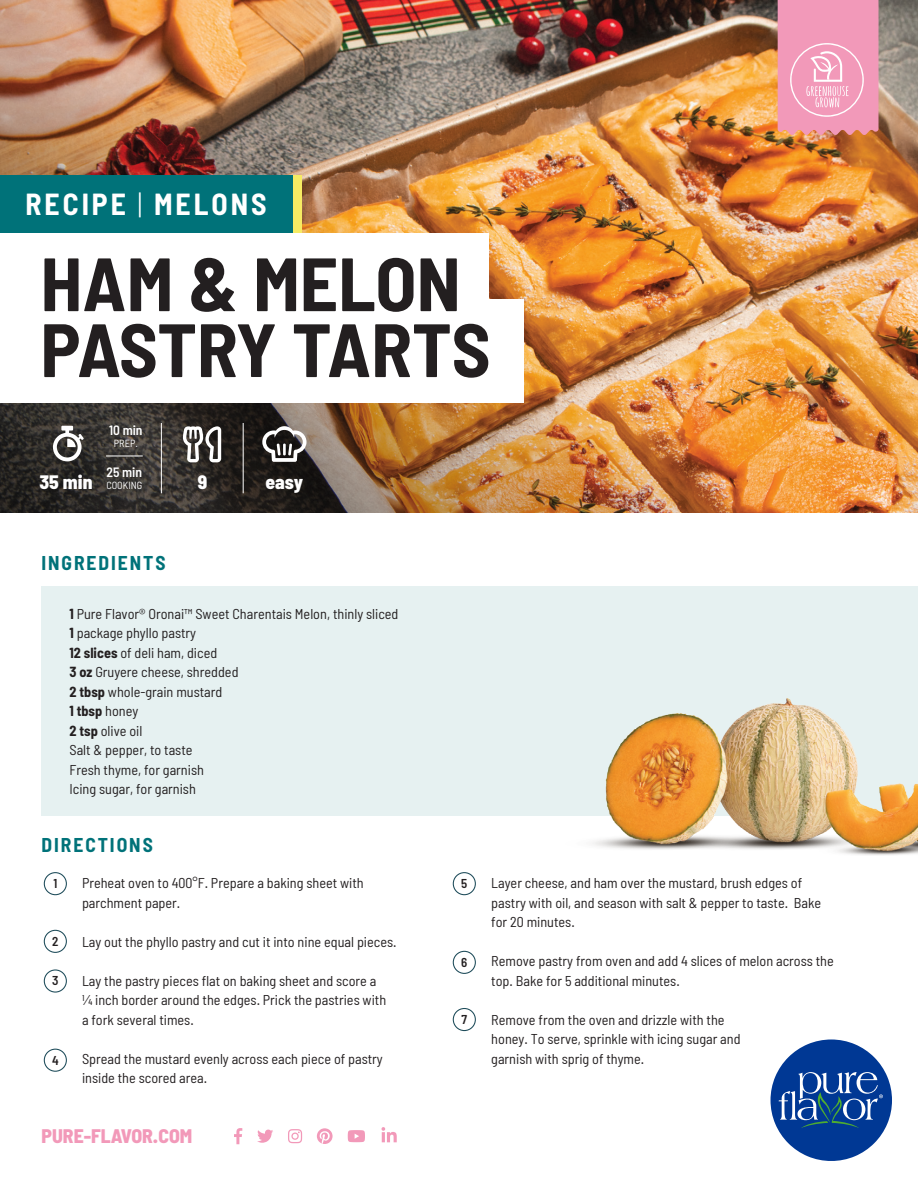
<style>
.page{position:relative;width:918px;height:1188px;background:#fff}
.page>*{position:absolute;margin:0;border:0;box-sizing:border-box;transform-origin:0 0}
.t1{font:700 semi-condensed 75.3px/65.8px "Barlow";letter-spacing:-.005em;color:#231f20}
.t2{font:700 semi-condensed 29.7px "Barlow";letter-spacing:.1em;color:#fff}
.t3{font:800 semi-condensed 19.65px "Barlow";color:#f299b9}
.t4{font:700 semi-condensed 19.5px "Barlow";letter-spacing:.1em;color:#007279}
.t5{font:800 semi-condensed 19.5px "Barlow";color:#fff}
.t6{font:semi-condensed 14.25px/19.5px "Barlow";color:#231f20}
.t7{font:600 semi-condensed 13.5px "Barlow";color:#fff}
.t8{font:600 semi-condensed 12.9px "Barlow";color:#231f20}
.t9{font:semi-condensed 10.35px "Barlow";color:#fff}
.s1{font-weight:300}
.s2{font-weight:700}
</style>
<div class="page">
<img style="left:0;top:0;width:918px;height:513px">
<div style="left:42px;top:587px;width:876px;height:229px;background:#e6f1f1"></div>
<svg style="left:183px;top:426px;width:38px;height:36px"></svg>
<svg style="left:262px;top:426px;width:45px;height:36px"></svg>
<svg style="left:53px;top:426px;width:31px;height:35px"></svg>
<hr style="left:161px;top:423px;width:1px;height:70px;background:#fff">
<hr style="left:243px;top:423px;width:1px;height:70px;background:#fff">
<hr style="left:106px;top:456px;width:37px;height:1px;background:#fff">
<div style="left:0;top:176px;width:297px;height:57px;background:#007279"></div>
<svg style="left:771px;top:1040px;width:121px;height:121px"></svg>
<svg style="left:234px;top:1128px;width:131px;height:16px"></svg>
<svg style="left:382px;top:1127px;width:15px;height:15px"></svg>
<div style="left:44px;top:872px;width:23px;height:23px;border:1px solid #1e4c5a;border-radius:50%"></div>
<div style="left:453px;top:872px;width:23px;height:23px;border:1px solid #1e4c5a;border-radius:50%"></div>
<div style="left:453px;top:951px;width:23px;height:23px;border:1px solid #1e4c5a;border-radius:50%"></div>
<div style="left:453px;top:1008px;width:23px;height:23px;border:1px solid #1e4c5a;border-radius:50%"></div>
<div style="left:44px;top:930px;width:23px;height:23px;border:1px solid #1e4c5a;border-radius:50%"></div>
<div style="left:44px;top:969px;width:23px;height:24px;border:1px solid #1e4c5a;border-radius:50%"></div>
<div style="left:44px;top:1049px;width:23px;height:23px;border:1px solid #1e4c5a;border-radius:50%"></div>
<div style="left:293px;top:176px;width:9px;height:57px;background:#f6eb63"></div>
<div style="left:0;top:233px;width:489px;height:103px;background:#fff"></div>
<div style="left:0;top:299px;width:524px;height:103px;background:#fff"></div>
<img style="left:592px;top:698px;width:326px;height:157px">
<svg style="left:778px;top:0;width:101px;height:135px;background:#f19eba"></svg>
<h2 class="t2" style="left:26px;top:186px;width:243px">RECIPE <span class="s1">|</span> MELONS</h2>
<h1 class="t1" style="left:40px;top:249px;width:452px">HAM &amp; MELON<br>PASTRY TARTS</h1>
<p class="t7" style="left:109px;top:422px;width:35px">10 min</p>
<p class="t9" style="left:114px;top:437px;width:25px">PREP.</p>
<p class="t7" style="left:106px;top:463px;width:37px">25 min</p>
<p class="t9" style="left:106px;top:479px;width:37px">COOKING</p>
<h3 class="t5" style="left:40px;top:470px;width:54px">35 min</h3>
<h3 class="t5" style="left:198px;top:470px;width:11px">9</h3>
<h3 class="t5" style="left:265px;top:470px;width:39px">easy</h3>
<h3 class="t4" style="left:42px;top:551px;width:125px">INGREDIENTS</h3>
<p class="t6" style="left:70px;top:604px;width:331px"><span class="s2">1</span> Pure Flavor® Oronai™ Sweet Charentais Melon, thinly sliced<br><span class="s2">1</span> package phyllo pastry<br><span class="s2">12 slices</span> of deli ham, diced<br><span class="s2">3 oz</span> Gruyere cheese, shredded<br><span class="s2">2 tbsp</span> whole-grain mustard<br><span class="s2">1 tbsp</span> honey<br><span class="s2">2 tsp</span> olive oil<br>Salt &amp; pepper, to taste<br>Fresh thyme, for garnish<br>Icing sugar, for garnish</p>
<h3 class="t4" style="left:42px;top:833px;width:113px">DIRECTIONS</h3>
<p class="t6" style="left:82px;top:873px;width:283px">Preheat oven to 400°F. Prepare a baking sheet with parchment paper.</p>
<p class="t6" style="left:82px;top:931px;width:316px">Lay out the phyllo pastry and cut it into nine equal pieces.</p>
<p class="t6" style="left:82px;top:970px;width:306px">Lay the pastry pieces flat on baking sheet and score a ¼ inch border around the edges. Prick the pastries with a fork several times.</p>
<p class="t6" style="left:82px;top:1048px;width:302px">Spread the mustard evenly across each piece of pastry inside the scored area.</p>
<p class="t8" style="left:53px;top:875px;width:5px">1</p>
<p class="t8" style="left:461px;top:875px;width:8px">5</p>
<p class="t8" style="left:52px;top:933px;width:8px">2</p>
<p class="t8" style="left:52px;top:973px;width:8px">3</p>
<p class="t8" style="left:461px;top:954px;width:8px">6</p>
<p class="t8" style="left:461px;top:1011px;width:7px">7</p>
<p class="t8" style="left:52px;top:1052px;width:8px">4</p>
<h3 class="t3" style="left:42px;top:1124px;width:152px">PURE-FLAVOR.COM</h3>
<p class="t6" style="left:491px;top:873px;width:332px">Layer cheese, and ham over the mustard, brush edges of pastry with oil, and season with salt &amp; pepper to taste. Bake for 20 minutes.</p>
<p class="t6" style="left:491px;top:951px;width:344px">Remove pastry from oven and add 4 slices of melon across the top. Bake for 5 additional minutes.</p>
<p class="t6" style="left:491px;top:1009px;width:251px">Remove from the oven and drizzle with the honey. To serve, sprinkle with icing sugar and garnish with sprig of thyme.</p>
</div>
